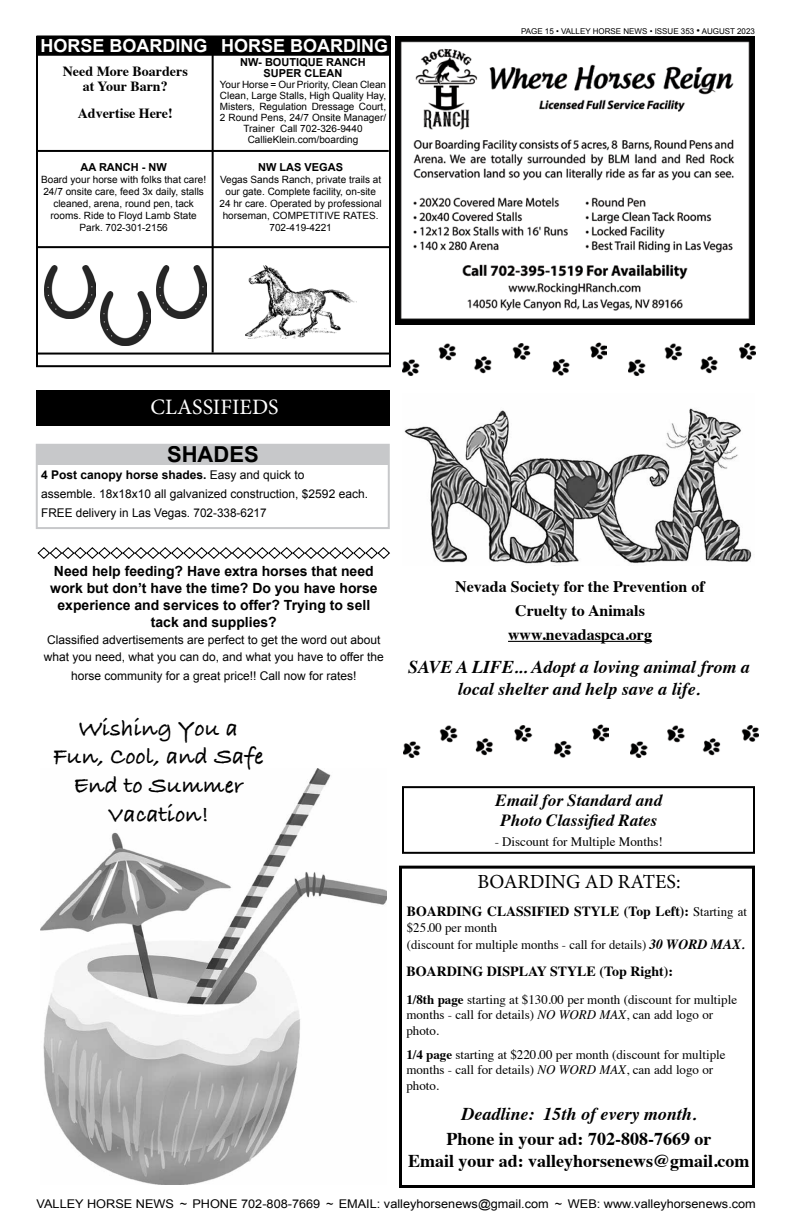
<style>
.page{position:relative;width:792px;height:1224px;background:#fff}
.page>*{position:absolute;margin:0;border:0;box-sizing:border-box;transform-origin:0 0}
.t1{font:700 24px/28.8px "Bradley Hand ITCTT";color:#000;text-align:center}
.t2{font:22px "Minion Pro";color:#fff}
.t3{font:700 22px "Arial";color:#000}
.t4{font:20px "Minion Pro";color:#000}
.t5{font:italic 700 18px/21.6px "Times";color:#000;text-align:center}
.t6{font:700 18px/21.6px "Times";color:#000;text-align:center}
.t7{font:700 18px "Arial";color:#fff}
.t8{font:italic 700 17px/20px "Times";color:#000}
.t9{font:700 16px/24px "Times";color:#000;text-align:center}
.t10{font:700 14px/17px "Arial";color:#000;text-align:center}
.t11{font:700 14px/15px "Times";color:#000;text-align:center}
.t12{font:13px/15.6px "Times";color:#000}
.t13{font:12px/19px "Arial";color:#000}
.t14{font:12px "Arial";color:#000;scale:1.06 1}
.t15{font:700 11px/11px "Arial";color:#000;text-align:center}
.t16{font:10px/12px "Arial";color:#000;text-align:center}
.t17{font:8px "Arial";color:#000}
.s1{font-size:10px}
.s2{font-weight:700}
.s3{font-weight:400;font-size:13px}
.s4{font-weight:700;font-style:italic;font-size:14px}
.s5{font-style:italic}
</style>
<div class="page">
<div style="left:36px;top:36px;width:355px;height:331px;border:2px solid #000"></div>
<hr style="left:36px;top:150px;width:353px;height:2px;background:#000">
<hr style="left:37px;top:353px;width:353px;height:2px;background:#000">
<hr style="left:508px;top:641px;width:144px;height:1px;background:#000">
<div style="left:38px;top:36px;width:351px;height:19px;background:#000"></div>
<div style="left:36px;top:36px;width:354px;height:20px;border:2px solid #000"></div>
<div style="left:399px;top:866px;width:356px;height:322px;border:3px solid #000"></div>
<svg style="left:37px;top:547px;width:353px;height:12px"></svg>
<hr style="left:212px;top:55px;width:2px;height:298px;background:#000">
<div style="left:36px;top:390px;width:354px;height:36px;background:#000"></div>
<div style="left:36px;top:445px;width:353px;height:20px;background:#c7c8ca"></div>
<div style="left:36px;top:444px;width:354px;height:85px;border:2px solid #c7c8ca"></div>
<img style="left:403px;top:724px;width:205px;height:34px">
<img style="left:631px;top:725px;width:127px;height:33px">
<img style="left:402px;top:342px;width:205px;height:34px">
<img style="left:628px;top:343px;width:127px;height:33px">
<div style="left:402px;top:786px;width:353px;height:68px;border:2px solid #000"></div>
<img style="left:245px;top:265px;width:110px;height:73px">
<img style="left:45px;top:265px;width:50px;height:54px">
<img style="left:404px;top:408px;width:348px;height:156px">
<img style="left:395px;top:36px;width:360px;height:288px">
<hr style="left:37px;top:246px;width:353px;height:2px;background:#000">
<img style="left:100px;top:292px;width:51px;height:54px">
<img style="left:156px;top:265px;width:51px;height:54px">
<img style="left:41px;top:769px;width:346px;height:416px">
<h3 class="t7" style="left:40px;top:34px;width:349px">HORSE BOARDING HORSE BOARDING</h3>
<h3 class="t11" style="left:63px;top:63px;width:126px">Need More Boarders at Your Barn?</h3>
<h3 class="t11" style="left:78px;top:105px;width:96px">Advertise Here!</h3>
<p class="t15" style="left:80px;top:162px;width:88px">AA RANCH - NW</p>
<p class="t16" style="left:41px;top:174px;width:167px">Board your horse with folks that care!<br>24/7 onsite care, feed 3x daily, stalls cleaned, arena, round pen, tack rooms. Ride to Floyd Lamb State<br>Park. 702-301-2156</p>
<p class="t15" style="left:240px;top:57px;width:127px">NW- BOUTIQUE RANCH<br>SUPER CLEAN</p>
<p class="t16" style="left:220px;top:79px;width:168px;line-height:11px">Your Horse = Our Priority, Clean Clean Clean, Large Stalls, High Quality Hay, Misters, Regulation Dressage Court, 2 Round Pens, 24/7 Onsite Manager/ Trainer Call 702-326-9440<br>CallieKlein.com/boarding</p>
<p class="t15" style="left:258px;top:162px;width:86px">NW LAS VEGAS</p>
<p class="t16" style="left:220px;top:174px;width:164px">Vegas Sands Ranch, private trails at our gate. Complete facility, on-site<br>24 hr care. Operated by professional horseman, COMPETITIVE RATES.<br>702-419-4221</p>
<p class="t17" style="left:521px;top:26px;width:235px">PAGE 15 • VALLEY HORSE NEWS • ISSUE 353 <span class="s1">•</span> AUGUST 2023</p>
<h2 class="t2" style="left:150px;top:392px;width:130px">CLASSIFIEDS</h2>
<h2 class="t3" style="left:167px;top:440px;width:93px">SHADES</h2>
<p class="t13" style="left:41px;top:466px;width:328px"><span class="s2">4 Post canopy horse shades.</span> Easy and quick to<br>assemble. 18x18x10 all galvanized construction, $2592 each.<br>FREE delivery in Las Vegas. 702-338-6217</p>
<h3 class="t10" style="left:50px;top:563px;width:329px">Need help feeding? Have extra horses that need work but don’t have the time? Do you have horse experience and services to offer? Trying to sell tack and supplies?</h3>
<p class="t13" style="left:44px;top:631px;width:342px;line-height:17px">Classified advertisements are perfect to get the word out about what you need, what you can do, and what you have to offer the</p>
<p class="t13" style="left:71px;top:666px;width:287px">horse community for a great price!! Call now for rates!</p>
<h1 class="t1" style="left:53px;top:713px;width:212px">Wishing You a<br>Fun, Cool, and Safe<br>End to Summer<br>Vacation!</h1>
<h3 class="t9" style="left:455px;top:573px;width:251px">Nevada Society for the Prevention of<br>Cruelty to Animals www.nevadaspca.org</h3>
<h3 class="t5" style="left:408px;top:655px;width:343px">SAVE A LIFE... Adopt a loving animal from a local shelter and help save a life.</h3>
<h3 class="t8" style="left:495px;top:789px;width:168px">Email for Standard and<br>Photo Classified Rates</h3>
<h3 class="t12" style="left:495px;top:833px;width:170px">- Discount for Multiple Months!</h3>
<h3 class="t4" style="left:477px;top:868px;width:205px">BOARDING AD RATES:</h3>
<h3 class="t11" style="left:407px;top:903px;width:342px">BOARDING CLASSIFIED STYLE (Top Left): <span class="s3">Starting at</span></h3>
<h3 class="t12" style="left:407px;top:918px;width:339px;line-height:16.8px">$25.00 per month<br>(discount for multiple months - call for details) <span class="s4">30 WORD MAX.</span></h3>
<h3 class="t11" style="left:406px;top:963px;width:268px">BOARDING DISPLAY STYLE (Top Right):</h3>
<h3 class="t12" style="left:406px;top:991px;width:332px"><span class="s2">1/8th page</span> starting at $130.00 per month (discount for multiple months - call for details) <span class="s5">NO WORD MAX</span>, can add logo or photo.</h3>
<h3 class="t12" style="left:406px;top:1045px;width:321px"><span class="s2">1/4 page</span> starting at $220.00 per month (discount for multiple months - call for details) <span class="s5">NO WORD MAX</span>, can add logo or photo.</h3>
<h3 class="t5" style="left:462px;top:1101px;width:236px">Deadline: 15th of every month.</h3>
<h3 class="t6" style="left:408px;top:1127px;width:343px">Phone in your ad: 702-808-7669 or<br>Email your ad: valleyhorsenews@gmail.com</h3>
<p class="t14" style="left:37px;top:1195px;width:680px">VALLEY HORSE NEWS ~ PHONE 702-808-7669 ~ EMAIL: valleyhorsenews@gmail.com ~ WEB: www.valleyhorsenews.com</p>
</div>
